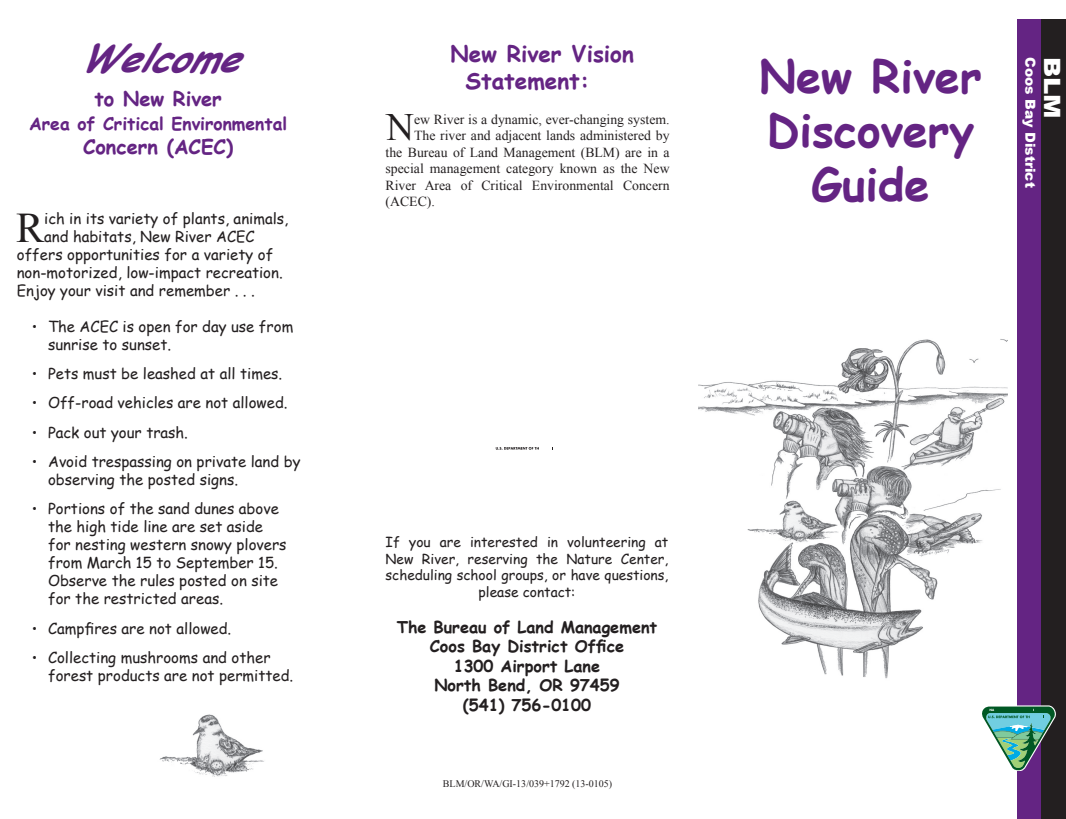
<style>
.page{position:relative;width:1066px;height:819px;background:#fff}
.page>*{position:absolute;margin:0;border:0;box-sizing:border-box;transform-origin:0 0}
.t1{font:700 45px/54px "Comic Sans MS";color:#642483;text-align:center}
.t2{font:42.12px "Times New Roman";color:#231f20}
.t3{font:38.62px "Times New Roman";color:#231f20}
.t4{font:italic 700 37.5px "Comic Sans MS";color:#642483}
.t5{font:700 22.5px/27px "Comic Sans MS";color:#642483}
.t6{font:900 22.5px "Arial";color:#fff;scale:1.15 1}
.t7{font:700 20px "Comic Sans MS";color:#642483}
.t8{font:700 17.5px "Comic Sans MS";color:#642483}
.t9{font:700 16.25px/19.5px "Comic Sans MS";color:#231f20;text-align:center}
.t10{font:15px/18px "Comic Sans MS";color:#231f20}
.t11{font:13.75px "Times New Roman";color:#231f20}
.t12{font:13.75px/16.5px "Comic Sans MS";color:#231f20;text-align:justify}
.t13{font:900 13.75px "Arial";color:#fff}
.t14{font:10px "Times New Roman";color:#231f20}
</style>
<div class="page">
<div style="left:1039px;top:19px;width:26px;height:799px;background:linear-gradient(to right,#231f20,#231f20)"></div>
<div style="left:1016px;top:19px;width:24px;height:799px;background:#642483"></div>
<img style="left:159px;top:714px;width:105px;height:63px">
<svg style="left:495px;top:447px;width:43px;height:2px"></svg>
<img style="left:698px;top:339px;width:309px;height:340px">
<svg style="left:982px;top:705px;width:73px;height:65px"></svg>
<h1 class="t4" style="left:117px;top:30px;width:152px">elcome</h1>
<p class="t7" style="left:94px;top:83px;width:129px">to New River</p>
<p class="t8" style="left:29px;top:110px;width:259px">Area of Critical Environmental</p>
<p class="t7" style="left:83px;top:131px;width:152px">Concern (ACEC)</p>
<p class="t4" style="left:78px;top:30px;width:71px">W</p>
<h2 class="t2" style="left:16px;top:199px;width:30px">R</h2>
<p class="t10" style="left:44px;top:209px;width:245px">ich in its variety of plants, animals,</p>
<p class="t10" style="left:44px;top:227px;width:212px">and habitats, New River ACEC</p>
<p class="t10" style="left:17px;top:245px;width:258px">offers opportunities for a variety of</p>
<p class="t10" style="left:17px;top:263px;width:267px">non-motorized, low-impact recreation.</p>
<p class="t10" style="left:17px;top:281px;width:239px">Enjoy your visit and remember . . .</p>
<p class="t10" style="left:32px;top:317px;width:263px">• The ACEC is open for day use from</p>
<p class="t10" style="left:48px;top:335px;width:125px">sunrise to sunset.</p>
<p class="t10" style="left:32px;top:364px;width:252px">• Pets must be leashed at all times.</p>
<p class="t10" style="left:32px;top:393px;width:257px">• Off-road vehicles are not allowed.</p>
<p class="t10" style="left:32px;top:422px;width:158px">• Pack out your trash.</p>
<p class="t10" style="left:48px;top:452px;width:254px;text-indent:-16px">• Avoid trespassing on private land by observing the posted signs.</p>
<p class="t10" style="left:48px;top:499px;width:240px;text-indent:-16px">• Portions of the sand dunes above the high tide line are set aside for nesting western snowy plovers</p>
<p class="t10" style="left:48px;top:553px;width:231px">from March 15 to September 15.</p>
<p class="t10" style="left:48px;top:571px;width:231px">Observe the rules posted on site</p>
<p class="t10" style="left:48px;top:589px;width:176px">for the restricted areas.</p>
<p class="t10" style="left:32px;top:618px;width:201px">• Campfires are not allowed.</p>
<p class="t10" style="left:32px;top:647px;width:240px">• Collecting mushrooms and other</p>
<p class="t10" style="left:48px;top:665px;width:247px">forest products are not permitted.</p>
<h2 class="t5" style="left:465px;top:40px;width:170px;text-indent:-15px">New River Vision<br>Statement:</h2>
<h3 class="t3" style="left:386px;top:101px;width:29px">N</h3>
<p class="t11" style="left:414px;top:110px;width:257px">ew River is a dynamic, ever-changing system.</p>
<p class="t11" style="left:414px;top:126px;width:257px">The river and adjacent lands administered by</p>
<p class="t11" style="left:385px;top:143px;width:285px">the Bureau of Land Management (BLM) are in a</p>
<p class="t11" style="left:385px;top:159px;width:285px">special management category known as the New</p>
<p class="t11" style="left:385px;top:176px;width:285px">River Area of Critical Environmental Concern</p>
<p class="t11" style="left:385px;top:192px;width:51px">(ACEC).</p>
<p class="t12" style="left:385px;top:533px;width:284px">If you are interested in volunteering at New River, reserving the Nature Center, scheduling school groups, or have questions,</p>
<p class="t12" style="left:478px;top:583px;width:98px">please contact:</p>
<h3 class="t9" style="left:396px;top:616px;width:262px">The Bureau of Land Management</h3>
<p class="t9" style="left:429px;top:635px;width:196px">Coos Bay District Office</p>
<p class="t9" style="left:434px;top:655px;width:187px">1300 Airport Lane<br>North Bend, OR 97459 (541) 756-0100</p>
<p class="t14" style="left:443px;top:777px;width:171px">BLM/OR/WA/GI-13/039+1792 (13-0105)</p>
<h1 class="t1" style="left:759px;top:48px;width:224px">New River<br>Discovery<br>Guide</h1>
<p class="t13" style="left:1039px;top:57px;width:132px;rotate:90deg">Coos Bay District</p>
<p class="t6" style="left:1068px;top:57px;width:55px;rotate:90deg">BLM</p>
</div>
